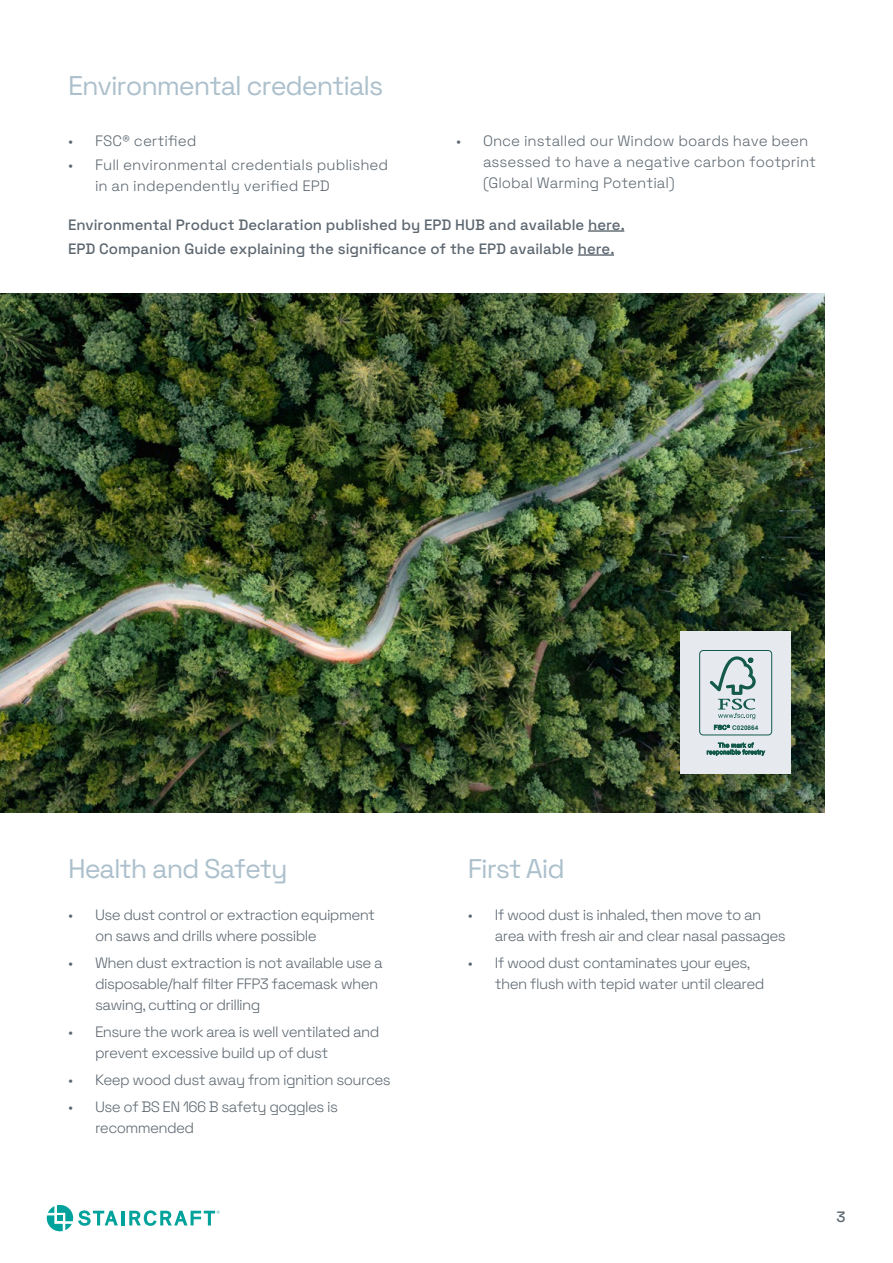
<style>
.page{position:relative;width:893px;height:1263px;background:#fff}
.page>*{position:absolute;margin:0;border:0;box-sizing:border-box;transform-origin:0 0}
.t1{font:300 27px "Space Grotesk";letter-spacing:-.04em;color:#acc0cc}
.t2{font:300 15px/21px "Space Grotesk";letter-spacing:-.04em;color:#5d6770}
.t3{font:300 15px/21px "Space Grotesk";color:#5d6770}
.t4{font:700 6.45px "Arial";color:#135a4b}
</style>
<div class="page">
<img style="left:0;top:293px;width:825px;height:519px">
<hr style="left:121px;top:1211px;width:3px;height:14px;background:#01a29c">
<svg style="left:47px;top:1205px;width:71px;height:26px"></svg>
<svg style="left:129px;top:1210px;width:91px;height:16px"></svg>
<hr style="left:588px;top:230px;width:36px;height:2px;background:#5d6770">
<hr style="left:578px;top:254px;width:36px;height:2px;background:#5d6770">
<div style="left:680px;top:631px;width:111px;height:143px;background:#e6eaee"></div>
<div style="left:699px;top:650px;width:73px;height:85px;border:1px solid #135a4b;border-radius:4px"></div>
<svg style="left:710px;top:656px;width:46px;height:63px"></svg>
<svg style="left:714px;top:725px;width:16px;height:5px"></svg>
<svg style="left:707px;top:742px;width:58px;height:14px"></svg>
<h1 class="t1" style="left:68px;top:65px;width:317px">Environmental credentials</h1>
<p class="t3" style="left:68px;top:129px;width:130px">• FSC® certified</p>
<p class="t3" style="left:95px;top:153px;width:295px;text-indent:-27px">• Full environmental credentials published in an independently verified EPD</p>
<p class="t3" style="left:483px;top:129px;width:335px;text-indent:-27px">• Once installed our Window boards have been assessed to have a negative carbon footprint (Global Warming Potential)</p>
<p class="t3" style="left:68px;top:211px;width:558px;line-height:24px">Environmental Product Declaration published by EPD HUB and available here.<br>EPD Companion Guide explaining the significance of the EPD available here.</p>
<h1 class="t1" style="left:68px;top:849px;width:221px">Health and Safety</h1>
<p class="t2" style="left:95px;top:903px;width:282px;text-indent:-27px">• Use dust control or extraction equipment on saws and drills where possible</p>
<p class="t2" style="left:95px;top:951px;width:289px;text-indent:-27px">• When dust extraction is not available use a disposable/half filter FFP3 facemask when sawing, cutting or drilling</p>
<p class="t2" style="left:95px;top:1020px;width:286px;text-indent:-27px">• Ensure the work area is well ventilated and prevent excessive build up of dust</p>
<p class="t2" style="left:68px;top:1068px;width:324px">• Keep wood dust away from ignition sources</p>
<p class="t2" style="left:95px;top:1095px;width:245px;text-indent:-27px">• Use of BS EN 166 B safety goggles is recommended</p>
<p class="t4" style="left:732px;top:723px;width:28px">C020864</p>
<h1 class="t1" style="left:468px;top:849px;width:98px">First Aid</h1>
<p class="t2" style="left:495px;top:903px;width:293px;text-indent:-27px">• If wood dust is inhaled, then move to an area with fresh air and clear nasal passages</p>
<p class="t2" style="left:495px;top:951px;width:271px;text-indent:-27px">• If wood dust contaminates your eyes, then flush with tepid water until cleared</p>
<p class="t2" style="left:837px;top:1206px;width:11px">3</p>
</div>
